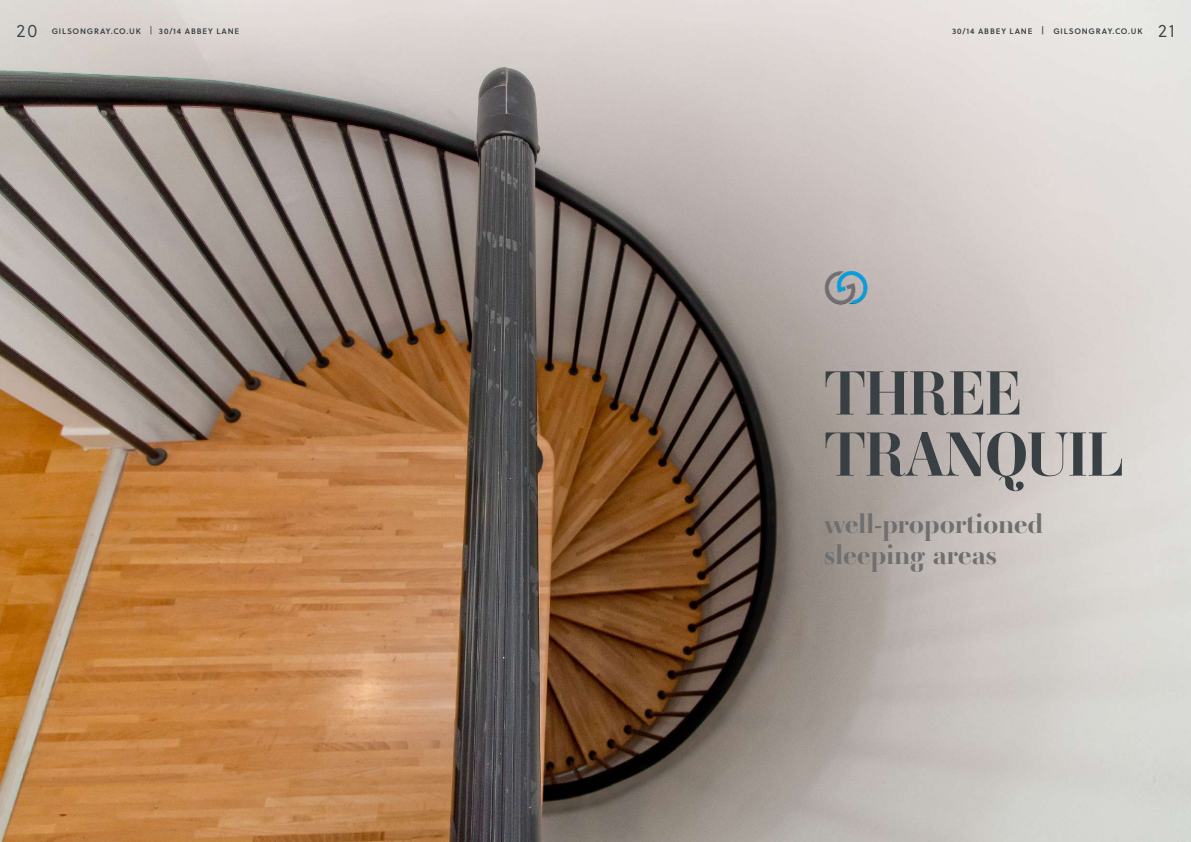
<style>
.page{position:relative;width:1191px;height:842px;background:#fff}
.page>*{position:absolute;margin:0;border:0;box-sizing:border-box;transform-origin:0 0}
.t1{font:700 61.1px/61.1px "Ambroise Std";letter-spacing:-.02em;color:#384044}
.t2{font:700 28px/31px "Ambroise Std";letter-spacing:.01em;color:#706f6f}
.t3{font:300 18px "Soleil";color:#384044}
.t4{font:8px "Soleil Sb";letter-spacing:.1em;color:#384044}
.s1{font-family:"Soleil"}
</style>
<div class="page">
<img style="left:0;top:0;width:1191px;height:842px">
<img style="left:824px;top:271px;width:45px;height:36px">
<h3 class="t3" style="left:16px;top:18px;width:22px">20</h3>
<p class="t4" style="left:52px;top:25px;width:189px">GILSONGRAY.CO.UK <span class="s1">|</span> 30/14 ABBEY LANE</p>
<p class="t4" style="left:952px;top:25px;width:192px">30/14 ABBEY LANE | GILSONGRAY.CO.UK</p>
<h3 class="t3" style="left:1158px;top:18px;width:18px">21</h3>
<h1 class="t1" style="left:824px;top:363px;width:301px">THREE<br>TRANQUIL</h1>
<h2 class="t2" style="left:824px;top:508px;width:220px">well-proportioned sleeping areas</h2>
</div>
